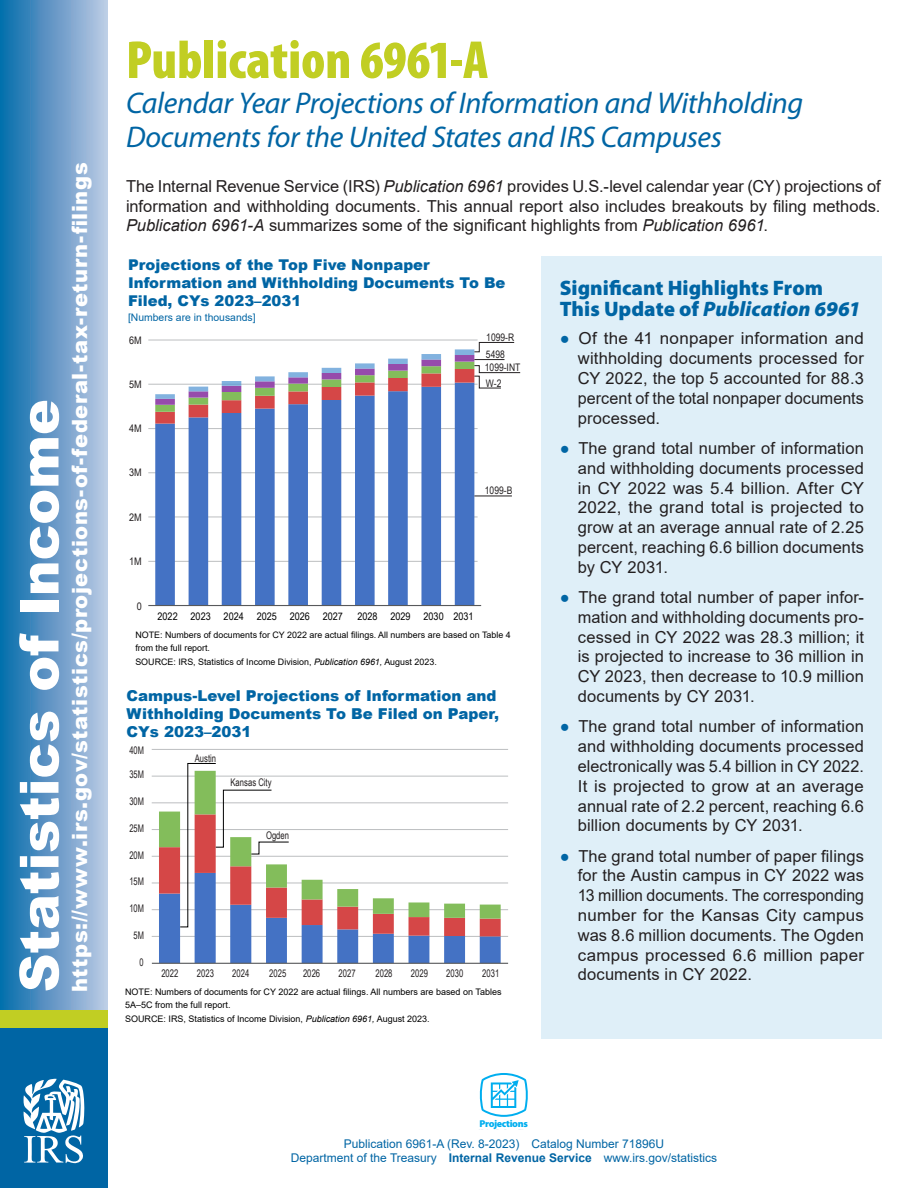
<style>
.page{position:relative;width:918px;height:1188px;background:#fff}
.page>*{position:absolute;margin:0;border:0;box-sizing:border-box;transform-origin:0 0}
.t1{font:900 54px "Arial";letter-spacing:-.005em;color:#fff}
.t2{font:900 condensed 54px "Myriad Pro";color:#c1ce23}
.t3{font:italic 30px/34.5px "Myriad Pro";letter-spacing:-.01em;color:#0065a4}
.t4{font:900 21px "Arial";letter-spacing:.03em;color:#fff}
.Heading2{font:900 21px/21px "Myriad Pro";color:#0065a4}
.Body{font:16.5px/19.8px "Arial";color:#231f20;text-align:justify}
.t5{font:900 15px/18px "Arial";color:#0065a4}
.t6{font:900 14.85px/17.9px "Arial";color:#0065a4}
.t7{font:12px/14.4px "Arial";color:#0065a4;text-align:center}
.t8{font:10.5px "Arial Narrow";color:#231f20;scale:.89 1}
.t9{font:10.5px "Arial Narrow";color:#231f20;scale:.87 1}
.t10{font:10.35px "Arial Narrow";color:#000;scale:1.07 1}
.t11{font:10.35px/17px "Arial Narrow";color:#231f20}
.t12{font:10.35px "Arial";color:#0065a4}
.t13{font:10.35px "Arial Narrow";color:#231f20;scale:1.07 1}
.t14{font:900 9.9px "Myriad Pro";letter-spacing:-.035em;color:#00aeef}
.t15{font:9px/13.8px "Arial";color:#000}
.t16{font:8.85px/13.6px "Arial";color:#000}
.s1{font-style:italic}
.s2{color:#0065a4}
.s3{font-weight:700}
</style>
<div class="page">
<div style="left:0;top:1028px;width:108px;height:160px;background:#0065a4"></div>
<div style="left:0;top:0;width:108px;height:1010px;background:linear-gradient(to right,#076bab,#bfc9e4)"></div>
<svg style="left:24px;top:1079px;width:60px;height:84px"></svg>
<div style="left:0;top:1010px;width:108px;height:18px;background:#c1ce23"></div>
<svg style="left:479px;top:1073px;width:49px;height:44px"></svg>
<div style="left:542px;top:256px;width:340px;height:783px;background:#dfeff8"></div>
<hr style="left:148px;top:340px;width:330px;height:1px;background:#bcbec0">
<hr style="left:148px;top:384px;width:330px;height:1px;background:#bcbec0">
<hr style="left:148px;top:428px;width:330px;height:1px;background:#bcbec0">
<hr style="left:148px;top:472px;width:330px;height:1px;background:#bcbec0">
<hr style="left:148px;top:517px;width:330px;height:1px;background:#bcbec0">
<hr style="left:148px;top:561px;width:330px;height:1px;background:#bcbec0">
<svg style="left:155px;top:424px;width:319px;height:181px;fill:#4472c4"></svg>
<svg style="left:155px;top:342px;width:366px;height:82px"></svg>
<hr style="left:474px;top:359px;width:31px;height:1px;background:#231f20">
<hr style="left:474px;top:496px;width:38px;height:1px;background:#231f20">
<hr style="left:148px;top:605px;width:333px;height:1px;background:#58595b">
<hr style="left:152px;top:749px;width:356px;height:1px;background:#bcbec0">
<hr style="left:152px;top:776px;width:356px;height:1px;background:#bcbec0">
<hr style="left:152px;top:802px;width:356px;height:1px;background:#bcbec0">
<hr style="left:152px;top:829px;width:356px;height:1px;background:#bcbec0">
<hr style="left:152px;top:856px;width:356px;height:1px;background:#bcbec0">
<hr style="left:152px;top:883px;width:356px;height:1px;background:#bcbec0">
<hr style="left:152px;top:909px;width:356px;height:1px;background:#bcbec0">
<hr style="left:152px;top:936px;width:356px;height:1px;background:#bcbec0">
<svg style="left:159px;top:763px;width:342px;height:200px"></svg>
<hr style="left:152px;top:963px;width:356px;height:1px;background:#58595b">
<h1 class="t1" style="left:0;top:992px;width:595px;rotate:-90deg">Statistics of Income</h1>
<p class="t4" style="left:64px;top:992px;width:831px;rotate:-90deg">https://www.irs.gov/statistics/projections-of-federal-tax-return-filings</p>
<h1 class="t2" style="left:126px;top:25px;width:364px">Publication 6961-A</h1>
<h2 class="t3" style="left:126px;top:85px;width:679px">Calendar Year Projections of Information and Withholding<br>Documents for the United States and IRS Campuses</h2>
<p class="Body" style="left:126px;top:176px;width:756px">The Internal Revenue Service (IRS) <span class="s1">Publication 6961</span> provides U.S.-level calendar year (CY) projections of</p>
<p class="Body" style="left:126px;top:196px;width:756px">information and withholding documents. This annual report also includes breakouts by filing methods.<br><span class="s1">Publication 6961-A</span> summarizes some of the significant highlights from <span class="s1">Publication 6961</span>.</p>
<p class="t6" style="left:128px;top:255px;width:379px">Projections of the Top Five Nonpaper<br>Information and Withholding Documents To Be<br>Filed, CYs 2023–2031</p>
<p class="t12" style="left:128px;top:310px;width:129px">[Numbers are in thousands]</p>
<p class="t13" style="left:129px;top:333px;width:13px">6M</p>
<p class="t13" style="left:129px;top:377px;width:13px">5M</p>
<p class="t13" style="left:129px;top:421px;width:13px">4M</p>
<p class="t13" style="left:129px;top:465px;width:13px">3M</p>
<p class="t13" style="left:129px;top:509px;width:13px">2M</p>
<p class="t13" style="left:129px;top:553px;width:13px">1M</p>
<p class="t13" style="left:137px;top:599px;width:6px">0</p>
<p class="t11" style="left:486px;top:328px;width:30px">1099-R<br>5498</p>
<p class="t11" style="left:485px;top:359px;width:37px;line-height:15.5px">1099-INT<br>W-2</p>
<p class="t11" style="left:485px;top:482px;width:29px">1099-B</p>
<p class="t10" style="left:158px;top:609px;width:175px">2022 2023 2024 2025 2026 2027</p>
<p class="t10" style="left:357px;top:609px;width:110px">2028 2029 2030 2031</p>
<p class="t16" style="left:135px;top:628px;width:377px">NOTE: Numbers of documents for CY 2022 are actual filings. All numbers are based on Table 4 from the full report.<br>SOURCE: IRS, Statistics of Income Division, <span class="s1">Publication 6961,</span> August 2023.</p>
<p class="t5" style="left:127px;top:686px;width:374px">Campus-Level Projections of Information and<br>Withholding Documents To Be Filed on Paper,<br>CYs 2023–2031</p>
<p class="t9" style="left:129px;top:742px;width:18px">40M</p>
<p class="t9" style="left:129px;top:766px;width:18px">35M</p>
<p class="t9" style="left:129px;top:793px;width:18px">30M</p>
<p class="t9" style="left:129px;top:820px;width:18px">25M</p>
<p class="t9" style="left:129px;top:847px;width:18px">20M</p>
<p class="t9" style="left:129px;top:874px;width:18px">15M</p>
<p class="t9" style="left:129px;top:901px;width:18px">10M</p>
<p class="t9" style="left:134px;top:928px;width:13px">5M</p>
<p class="t9" style="left:140px;top:955px;width:6px">0</p>
<p class="t8" style="left:195px;top:751px;width:26px">Austin</p>
<p class="t8" style="left:230px;top:775px;width:48px">Kansas City</p>
<p class="t8" style="left:266px;top:827px;width:28px">Ogden</p>
<p class="t8" style="left:161px;top:965px;width:21px">2022</p>
<p class="t8" style="left:197px;top:965px;width:21px">2023</p>
<p class="t8" style="left:232px;top:965px;width:21px">2024</p>
<p class="t8" style="left:269px;top:965px;width:21px">2025</p>
<p class="t8" style="left:303px;top:965px;width:21px">2026</p>
<p class="t8" style="left:338px;top:965px;width:21px">2027</p>
<p class="t8" style="left:375px;top:965px;width:21px">2028</p>
<p class="t8" style="left:411px;top:965px;width:21px">2029</p>
<p class="t8" style="left:446px;top:965px;width:21px">2030</p>
<p class="t8" style="left:482px;top:965px;width:21px">2031</p>
<p class="t15" style="left:125px;top:985px;width:378px">NOTE: Numbers of documents for CY 2022 are actual filings. All numbers are based on Tables<br>5A–5C from the full report.<br>SOURCE: IRS, Statistics of Income Division, <span class="s1">Publication 6961,</span> August 2023.</p>
<p class="Heading2" style="left:560px;top:276px;width:302px">Significant Highlights From<br>This Update of <span class="s1">Publication 6961</span></p>
<p class="Body" style="left:578px;top:329px;width:288px;text-indent:-18px"><span class="s2">●</span> Of the 41 nonpaper information and withholding documents processed for CY 2022, the top 5 accounted for 88.3 percent of the total nonpaper documents processed.</p>
<p class="Body" style="left:578px;top:438px;width:288px;text-indent:-18px"><span class="s2">●</span> The grand total number of information and withholding documents processed in CY 2022 was 5.4 billion. After CY 2022, the grand total is projected to grow at an average annual rate of 2.25 percent, reaching 6.6 billion documents by CY 2031.</p>
<p class="Body" style="left:578px;top:587px;width:288px;text-indent:-18px"><span class="s2">●</span> The grand total number of paper infor&shy;mation and withholding documents pro&shy;cessed in CY 2022 was 28.3 million; it is projected to increase to 36 million in CY 2023, then decrease to 10.9 million documents by CY 2031.</p>
<p class="Body" style="left:578px;top:717px;width:288px;text-indent:-18px"><span class="s2">●</span> The grand total number of information and withholding documents processed electronically was 5.4 billion in CY 2022.<br>It is projected to grow at an average annual rate of 2.2 percent, reaching 6.6 billion documents by CY 2031.</p>
<p class="Body" style="left:578px;top:846px;width:288px;text-indent:-18px"><span class="s2">●</span> The grand total number of paper filings for the Austin campus in CY 2022 was 13 million documents. The corresponding number for the Kansas City campus was 8.6 million documents. The Ogden campus processed 6.6 million paper documents in CY 2022.</p>
<p class="t14" style="left:479px;top:1117px;width:50px">Projections</p>
<p class="t7" style="left:291px;top:1136px;width:428px">Publication 6961-A (Rev. 8-2023) Catalog Number 71896U<br>Department of the Treasury <span class="s3">Internal Revenue Service</span> www.irs.gov/statistics</p>
</div>
